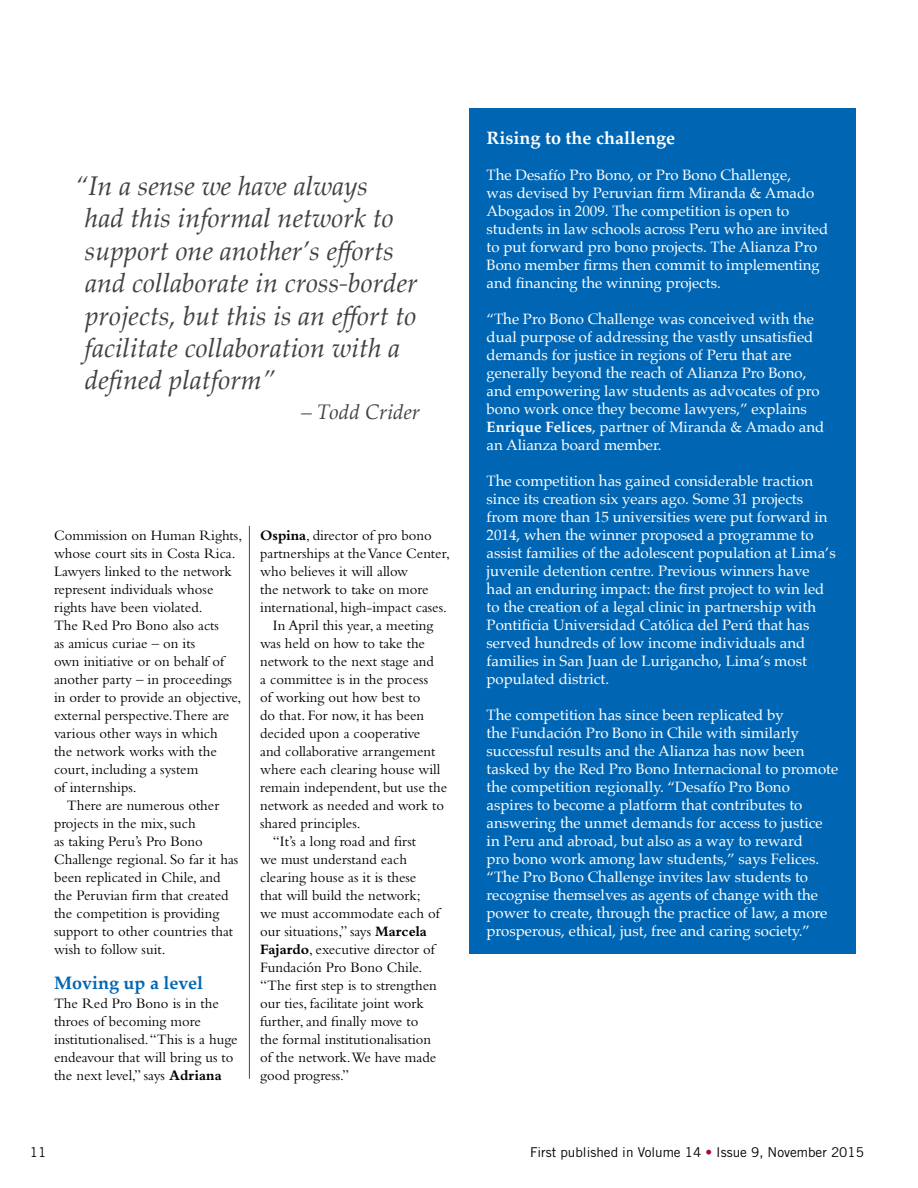
<style>
.page{position:relative;width:918px;height:1188px;background:#fff}
.page>*{position:absolute;margin:0;border:0;box-sizing:border-box;transform-origin:0 0}
.Pull-quote{font:italic 27px/32.4px "Palatino Linotype";color:#414042}
.Pull-quote-2{font:italic 21px "Palatino Linotype";color:#414042}
.Box_out{font:700 18px "Palatino";color:#fff}
.Subhead{font:700 18px "Palatino Linotype";color:#0066b3}
.Box_out-2{font:15px/18px "Palatino";color:#fff}
.Body{font:15px/18px "Bembo Std";color:#000}
.First{font:15px/18px "Bembo Std";color:#000}
.t1{font:13.5px "Trade Gothic LT Std";color:#000}
.s1{font-weight:700}
.s2{color:#ab0635}
</style>
<div class="page">
<div style="left:470px;top:108px;width:386px;height:845px;background:#0066b3"></div>
<hr style="left:249px;top:526px;width:1px;height:553px;background:#474749">
<p class="Pull-quote" style="left:85px;top:169px;width:335px;text-indent:-10px">“In a sense we have always<br>had this informal network to support one another’s efforts and collaborate in cross-border projects, but this is an effort to facilitate collaboration with a defined platform”</p>
<p class="Pull-quote-2" style="left:301px;top:397px;width:121px">– Todd Crider</p>
<p class="Body" style="left:54px;top:526px;width:190px">Commission on Human Rights, whose court sits in Costa Rica.<br>Lawyers linked to the network represent individuals whose rights have been violated.<br>The Red Pro Bono also acts<br>as amicus curiae – on its<br>own initiative or on behalf of another party – in proceedings in order to provide an objective, external perspective.There are various other ways in which<br>the network works with the court, including a system<br>of internships.</p>
<p class="Body" style="left:54px;top:796px;width:186px;text-indent:13px">There are numerous other projects in the mix, such<br>as taking Peru’s Pro Bono<br>Challenge regional. So far it has been replicated in Chile, and the Peruvian firm that created the competition is providing support to other countries that wish to follow suit.</p>
<p class="Subhead" style="left:54px;top:970px;width:151px">Moving up a level</p>
<p class="First" style="left:54px;top:994px;width:185px">The Red Pro Bono is in the throes of becoming more institutionalised. “This is a huge endeavour that will bring us to the next level,” says <span class="s1">Adriana</span></p>
<p class="First" style="left:260px;top:526px;width:191px"><span class="s1">Ospina</span>, director of pro bono partnerships at the Vance Center, who believes it will allow<br>the network to take on more international, high-impact cases.</p>
<p class="Body" style="left:260px;top:616px;width:189px;text-indent:13px">In April this year, a meeting was held on how to take the network to the next stage and<br>a committee is in the process<br>of working out how best to<br>do that. For now, it has been decided upon a cooperative<br>and collaborative arrangement where each clearing house will remain independent, but use the network as needed and work to shared principles.</p>
<p class="Body" style="left:260px;top:832px;width:181px;text-indent:13px">“It’s a long road and first<br>we must understand each clearing house as it is these that will build the network; we must accommodate each of our situations,” says <span class="s1">Marcela<br>Fajardo</span>, executive director of<br>Fundación Pro Bono Chile. “The first step is to strengthen our ties, facilitate joint work further, and finally move to the formal institutionalisation of the network.We have made good progress.”</p>
<p class="Box_out" style="left:487px;top:123px;width:190px">Rising to the challenge</p>
<p class="Box_out-2" style="left:487px;top:166px;width:343px">The Desafío Pro Bono, or Pro Bono Challenge,<br>was devised by Peruvian firm Miranda &amp; Amado Abogados in 2009. The competition is open to students in law schools across Peru who are invited to put forward pro bono projects. The Alianza Pro Bono member firms then commit to implementing and financing the winning projects.</p>
<p class="Box_out-2" style="left:487px;top:310px;width:339px">“The Pro Bono Challenge was conceived with the dual purpose of addressing the vastly unsatisfied demands for justice in regions of Peru that are generally beyond the reach of Alianza Pro Bono, and empowering law students as advocates of pro bono work once they become lawyers,” explains <span class="s1">Enrique Felices</span>, partner of Miranda &amp; Amado and an Alianza board member.</p>
<p class="Box_out-2" style="left:487px;top:472px;width:351px">The competition has gained considerable traction since its creation six years ago. Some 31 projects from more than 15 universities were put forward in 2014, when the winner proposed a programme to assist families of the adolescent population at Lima’s juvenile detention centre. Previous winners have had an enduring impact: the first project to win led to the creation of a legal clinic in partnership with Pontificia Universidad Católica del Perú that has served hundreds of low income individuals and families in San Juan de Lurigancho, Lima’s most populated district.</p>
<p class="Box_out-2" style="left:487px;top:706px;width:353px">The competition has since been replicated by<br>the Fundación Pro Bono in Chile with similarly successful results and the Alianza has now been tasked by the Red Pro Bono Internacional to promote the competition regionally. “Desafío Pro Bono aspires to become a platform that contributes to answering the unmet demands for access to justice in Peru and abroad, but also as a way to reward<br>pro bono work among law students,” says Felices. “The Pro Bono Challenge invites law students to recognise themselves as agents of change with the power to create, through the practice of law, a more prosperous, ethical, just, free and caring society.”</p>
<p class="t1" style="left:30px;top:1144px;width:18px">11</p>
<p class="t1" style="left:530px;top:1144px;width:335px">First published in Volume 14 <span class="s2">•</span> Issue 9, November 2015</p>
</div>
